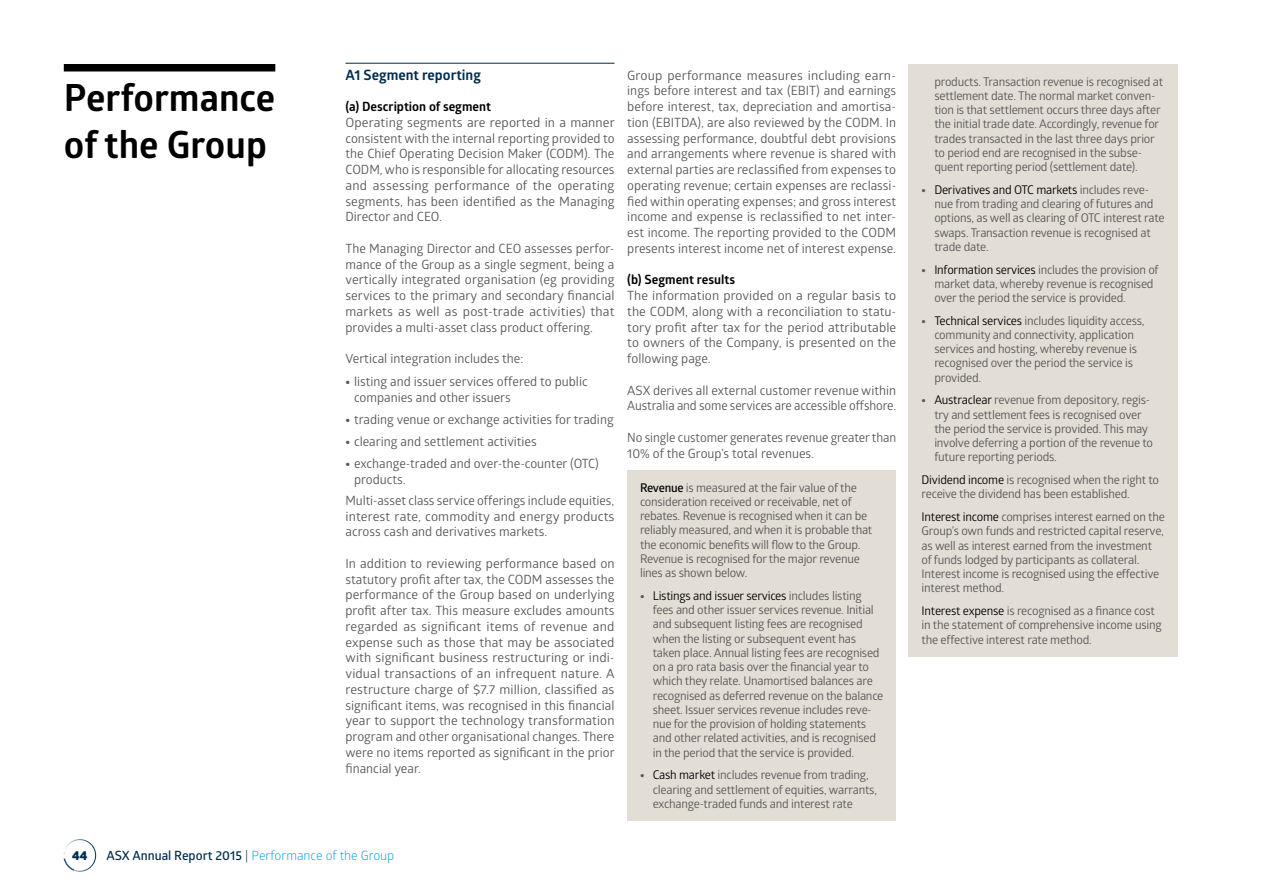
<style>
.page{position:relative;width:1263px;height:893px;background:#fff}
.page>*{position:absolute;margin:0;border:0;box-sizing:border-box;transform-origin:0 0}
.t1{font:700 37.5px/47.2px "Glober";color:#000}
.t2{font:700 14.25px "Glober";color:#002c4d}
.t3{font:12.75px/15.8px "Glober";color:#575756;text-align:justify}
.t4{font:12.75px "Glober";color:#009fe3}
.t5{font:700 12.75px "Glober";color:#000}
.t6{font:800 12.75px "Glober";color:#002c4d}
.t7{font:12px/14.2px "Glober";letter-spacing:-.02em;color:#575756}
.s1{font-weight:800}
.s2{font-weight:600;color:#000}
.s3{color:#000}
.s4{font-weight:600;color:#002c4d}
.s5{color:#002c4d}
</style>
<div class="page">
<div style="left:64px;top:839px;width:32px;height:32px;border:1px solid #fff;border-radius:50%"></div>
<svg style="left:63px;top:852px;width:13px;height:20px"></svg>
<div style="left:64px;top:64px;width:211px;height:7px;background:#000"></div>
<hr style="left:345px;top:63px;width:269px;height:1px;background:#002c4d">
<div style="left:627px;top:470px;width:269px;height:351px;background:#e3ded5"></div>
<div style="left:909px;top:64px;width:269px;height:593px;background:#e3ded5"></div>
<h1 class="t1" style="left:64px;top:73px;width:213px">Performance of the Group</h1>
<p class="t2" style="left:345px;top:64px;width:137px">A1 Segment reporting</p>
<p class="t5" style="left:345px;top:98px;width:147px">(a) Description of segment</p>
<p class="t3" style="left:345px;top:114px;width:271px">Operating segments are reported in a manner consistent with the internal reporting provided to the Chief Operating Decision Maker (CODM). The CODM, who is responsible for allocating resources and assessing performance of the operating segments, has been identified as the Managing Director and CEO.</p>
<p class="t3" style="left:345px;top:240px;width:271px">The Managing Director and CEO assesses perfor&shy;mance of the Group as a single segment, being a vertically integrated organisation (eg providing services to the primary and secondary financial markets as well as post-trade activities) that provides a multi-asset class product offering.</p>
<p class="t3" style="left:345px;top:350px;width:179px">Vertical integration includes the:</p>
<p class="t3" style="left:354px;top:373px;width:235px;text-indent:-9px"><span class="s1">•</span> listing and issuer services offered to public companies and other issuers</p>
<p class="t3" style="left:345px;top:411px;width:270px"><span class="s1">•</span> trading venue or exchange activities for trading</p>
<p class="t3" style="left:345px;top:433px;width:193px"><span class="s1">•</span> clearing and settlement activities</p>
<p class="t3" style="left:354px;top:455px;width:246px;text-indent:-9px"><span class="s1">•</span> exchange-traded and over-the-counter (OTC) products.</p>
<p class="t3" style="left:345px;top:492px;width:270px">Multi-asset class service offerings include equities, interest rate, commodity and energy products across cash and derivatives markets.</p>
<p class="t3" style="left:345px;top:555px;width:271px">In addition to reviewing performance based on statutory profit after tax, the CODM assesses the performance of the Group based on underlying profit after tax. This measure excludes amounts regarded as significant items of revenue and expense such as those that may be associated with significant business restructuring or indi&shy;vidual transactions of an infrequent nature. A restructure charge of $7.7 million, classified as significant items, was recognised in this financial year to support the technology transformation program and other organisational changes. There were no items reported as significant in the prior financial year.</p>
<p class="t3" style="left:627px;top:67px;width:271px">Group performance measures including earn&shy;ings before interest and tax (EBIT) and earnings before interest, tax, depreciation and amortisa&shy;tion (EBITDA), are also reviewed by the CODM. In assessing performance, doubtful debt provisions and arrangements where revenue is shared with external parties are reclassified from expenses to operating revenue; certain expenses are reclassi&shy;fied within operating expenses; and gross interest income and expense is reclassified to net inter&shy;est income. The reporting provided to the CODM presents interest income net of interest expense.</p>
<p class="t5" style="left:627px;top:271px;width:109px">(b) Segment results</p>
<p class="t3" style="left:627px;top:287px;width:271px">The information provided on a regular basis to the CODM, along with a reconciliation to statu&shy;tory profit after tax for the period attributable to owners of the Company, is presented on the following page.</p>
<p class="t3" style="left:627px;top:382px;width:270px">ASX derives all external customer revenue within<br>Australia and some services are accessible offshore.</p>
<p class="t3" style="left:627px;top:429px;width:271px">No single customer generates revenue greater than<br>10% of the Group’s total revenues.</p>
<p class="t7" style="left:640px;top:480px;width:234px"><span class="s2">Revenue</span> is measured at the fair value of the consideration received or receivable, net of rebates. Revenue is recognised when it can be reliably measured, and when it is probable that the economic benefits will flow to the Group.<br>Revenue is recognised for the major revenue lines as shown below.</p>
<p class="t7" style="left:653px;top:588px;width:232px;text-indent:-13px"><span class="s1">•</span> <span class="s3">Listings and issuer services</span> includes listing fees and other issuer services revenue. Initial and subsequent listing fees are recognised when the listing or subsequent event has taken place. Annual listing fees are recognised on a pro rata basis over the financial year to which they relate. Unamortised balances are recognised as deferred revenue on the balance sheet. Issuer services revenue includes reve&shy;nue for the provision of holding statements and other related activities, and is recognised in the period that the service is provided.</p>
<p class="t7" style="left:653px;top:767px;width:226px;text-indent:-13px"><span class="s1">•</span> <span class="s3">Cash market</span> includes revenue from trading, clearing and settlement of equities, warrants, exchange-traded funds and interest rate</p>
<p class="t6" style="left:72px;top:846px;width:17px">44</p>
<p class="t4" style="left:106px;top:847px;width:289px"><span class="s4">ASX Annual Report 2015</span> <span class="s5">|</span> Performance of the Group</p>
<p class="t7" style="left:934px;top:74px;width:230px">products. Transaction revenue is recognised at settlement date. The normal market conven&shy;tion is that settlement occurs three days after the initial trade date. Accordingly, revenue for trades transacted in the last three days prior to period end are recognised in the subse&shy;quent reporting period (settlement date).</p>
<p class="t7" style="left:934px;top:182px;width:232px;text-indent:-13px"><span class="s1">•</span> <span class="s3">Derivatives and OTC markets</span> includes reve&shy;nue from trading and clearing of futures and options, as well as clearing of OTC interest rate swaps. Transaction revenue is recognised at trade date.</p>
<p class="t7" style="left:934px;top:262px;width:226px;text-indent:-13px"><span class="s1">•</span> <span class="s3">Information services</span> includes the provision of market data, whereby revenue is recognised over the period the service is provided.</p>
<p class="t7" style="left:934px;top:313px;width:212px;text-indent:-13px"><span class="s1">•</span> <span class="s3">Technical services</span> includes liquidity access, community and connectivity, application services and hosting, whereby revenue is recognised over the period the service is provided.</p>
<p class="t7" style="left:934px;top:393px;width:220px;text-indent:-13px"><span class="s1">•</span> <span class="s3">Austraclear</span> revenue from depository, regis&shy;try and settlement fees is recognised over the period the service is provided. This may involve deferring a portion of the revenue to future reporting periods.</p>
<p class="t7" style="left:921px;top:472px;width:239px"><span class="s3">Dividend income</span> is recognised when the right to receive the dividend has been established.</p>
<p class="t7" style="left:921px;top:509px;width:245px"><span class="s3">Interest income</span> comprises interest earned on the Group’s own funds and restricted capital reserve, as well as interest earned from the investment of funds lodged by participants as collateral.<br>Interest income is recognised using the effective interest method.</p>
<p class="t7" style="left:921px;top:603px;width:242px"><span class="s3">Interest expense</span> is recognised as a finance cost in the statement of comprehensive income using the effective interest rate method.</p>
</div>
